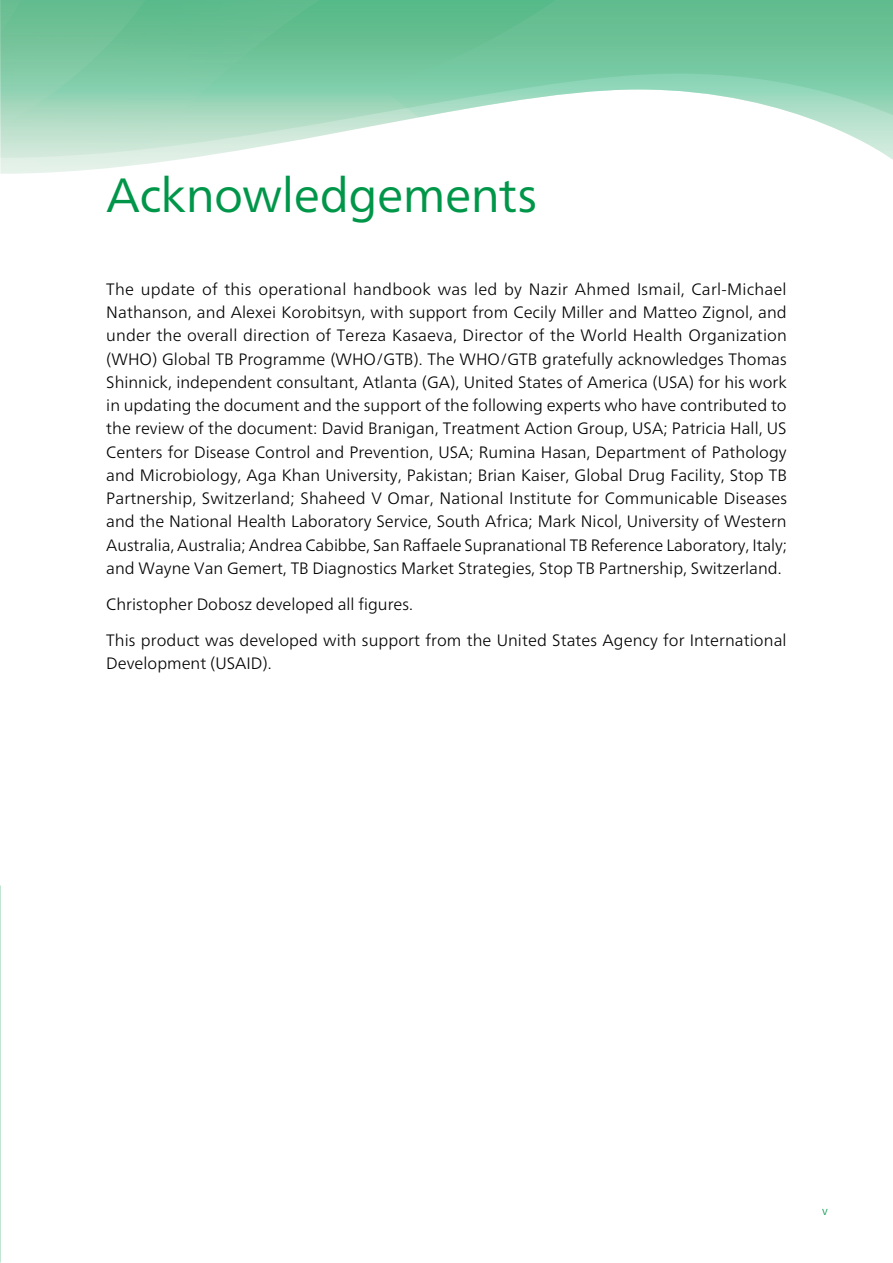
<style>
.page{position:relative;width:893px;height:1263px;background:#fff}
.page>*{position:absolute;margin:0;border:0;box-sizing:border-box;transform-origin:0 0}
.Head1-chapter{font:48px "Frutiger Neue LT";letter-spacing:-.01em;color:#009649}
.Body{font:300 16.5px/23.2px "Frutiger Neue LT";color:#000;text-align:justify}
.t1{font:300 12px "Frutiger Neue LT";color:#009649}
</style>
<div class="page">
<svg style="left:0;top:158px;width:188px;height:16px"></svg>
<svg style="left:0;top:0;width:893px;height:158px"></svg>
<svg style="left:0;top:885px;width:1px;height:378px"></svg>
<p class="Head1-chapter" style="left:106px;top:166px;width:432px">Acknowledgements</p>
<p class="Body" style="left:106px;top:277px;width:682px">The update of this operational handbook was led by Nazir Ahmed Ismail, Carl-Michael Nathanson, and Alexei Korobitsyn, with support from Cecily Miller and Matteo Zignol, and under the overall direction of Tereza Kasaeva, Director of the World Health Organization (WHO) Global TB Programme (WHO/GTB). The WHO/GTB gratefully acknowledges Thomas Shinnick, independent consultant, Atlanta (GA), United States of America (USA) for his work in updating the document and the support of the following experts who have contributed to the review of the document: David Branigan, Treatment Action Group, USA; Patricia Hall, US Centers for Disease Control and Prevention, USA; Rumina Hasan, Department of Pathology and Microbiology, Aga Khan University, Pakistan; Brian Kaiser, Global Drug Facility, Stop TB Partnership, Switzerland; Shaheed V Omar, National Institute for Communicable Diseases and the National Health Laboratory Service, South Africa; Mark Nicol, University of Western Australia, Australia; Andrea Cabibbe, San Raffaele Supranational TB Reference Laboratory, Italy; and Wayne Van Gemert, TB Diagnostics Market Strategies, Stop TB Partnership, Switzerland.</p>
<p class="Body" style="left:106px;top:592px;width:308px">Christopher Dobosz developed all figures.</p>
<p class="Body" style="left:106px;top:628px;width:682px">This product was developed with support from the United States Agency for International<br>Development (USAID).</p>
<p class="t1" style="left:822px;top:1203px;width:7px">v</p>
</div>
